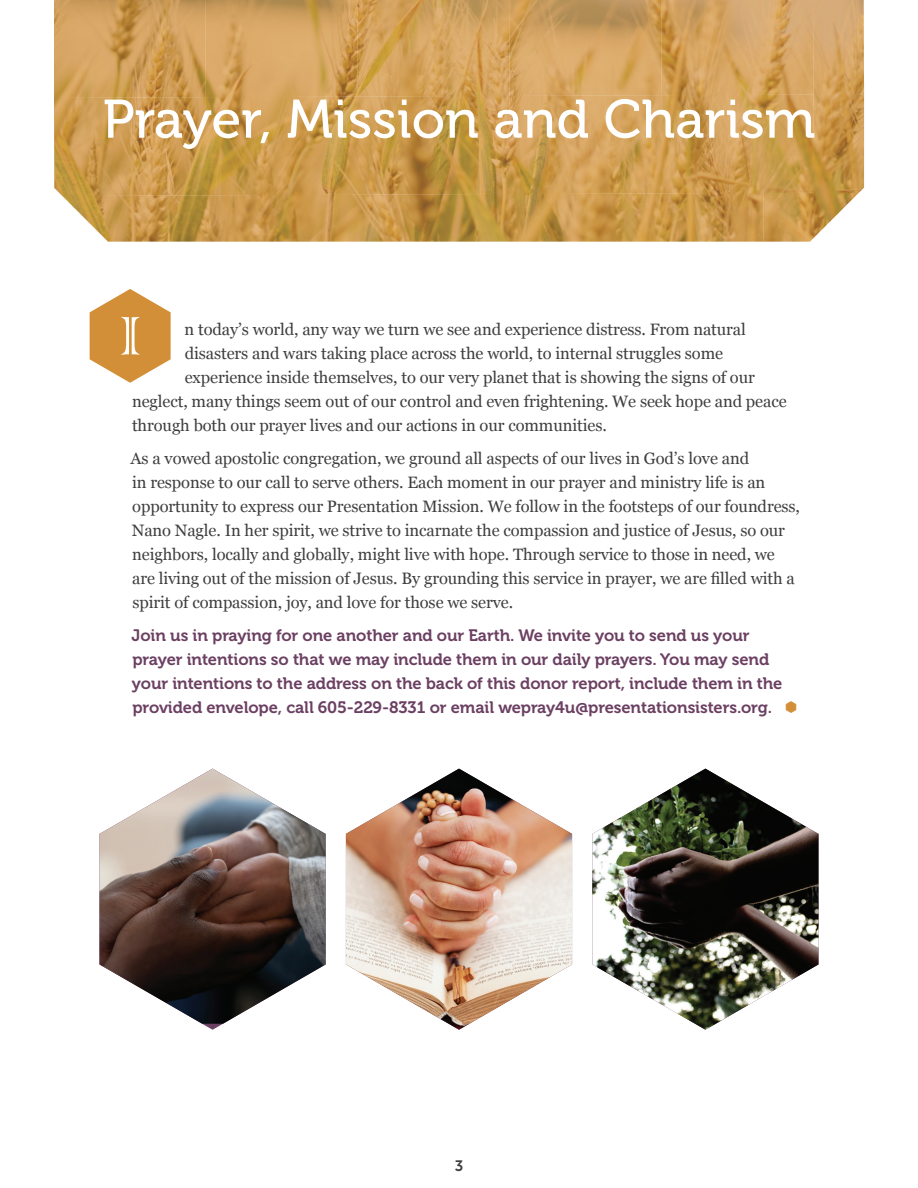
<style>
.page{position:relative;width:918px;height:1188px;background:#fff}
.page>*{position:absolute;margin:0;border:0;box-sizing:border-box;transform-origin:0 0}
.t1{font:72px "Colonna";color:#fff}
.t2{font:54px "Museo 500";color:#fff}
.t3{font:16.5px/24px "Georgia";letter-spacing:-.005em;color:#3e3e3f}
.t4{font:16.5px/24px "Museo 700";letter-spacing:-.005em;color:#6b4062}
.t5{font:15px "Museo Sans 700";color:#3e3e3f}
</style>
<div class="page">
<img style="left:54px;top:0;width:455px;height:96px">
<img style="left:509px;top:0;width:304px;height:94px">
<img style="left:813px;top:0;width:51px;height:238px">
<img style="left:54px;top:96px;width:455px;height:100px">
<img style="left:509px;top:94px;width:305px;height:99px">
<img style="left:62px;top:193px;width:752px;height:49px">
<svg style="left:90px;top:289px;width:81px;height:94px"></svg>
<img style="left:99px;top:769px;width:227px;height:255px">
<img style="left:346px;top:769px;width:226px;height:261px">
<img style="left:592px;top:769px;width:227px;height:261px">
<h2 class="t2" style="left:103px;top:90px;width:714px">Prayer, Mission and Charism</h2>
<h1 class="t1" style="left:118px;top:289px;width:26px">I</h1>
<p class="t3" style="left:185px;top:317px;width:563px">n today’s world, any way we turn we see and experience distress. From natural</p>
<p class="t3" style="left:185px;top:341px;width:540px">disasters and wars taking place across the world, to internal struggles some</p>
<p class="t3" style="left:185px;top:365px;width:572px">experience inside themselves, to our very planet that is showing the signs of our</p>
<p class="t3" style="left:132px;top:389px;width:656px">neglect, many things seem out of our control and even frightening. We seek hope and peace</p>
<p class="t3" style="left:132px;top:413px;width:476px">through both our prayer lives and our actions in our communities.</p>
<p class="t3" style="left:131px;top:446px;width:671px">As a vowed apostolic congregation, we ground all aspects of our lives in God’s love and<br>in response to our call to serve others. Each moment in our prayer and ministry life is an opportunity to express our Presentation Mission. We follow in the footsteps of our foundress, Nano Nagle. In her spirit, we strive to incarnate the compassion and justice of Jesus, so our neighbors, locally and globally, might live with hope. Through service to those in need, we are living out of the mission of Jesus. By grounding this service in prayer, we are filled with a spirit of compassion, joy, and love for those we serve.</p>
<p class="t4" style="left:132px;top:624px;width:652px">Join us in praying for one another and our Earth. We invite you to send us your prayer intentions so that we may include them in our daily prayers. You may send your intentions to the address on the back of this donor report, include them in the provided envelope, call 605-229-8331 or email wepray4u@presentationsisters.org.</p>
<p class="t5" style="left:455px;top:1158px;width:10px">3</p>
</div>
